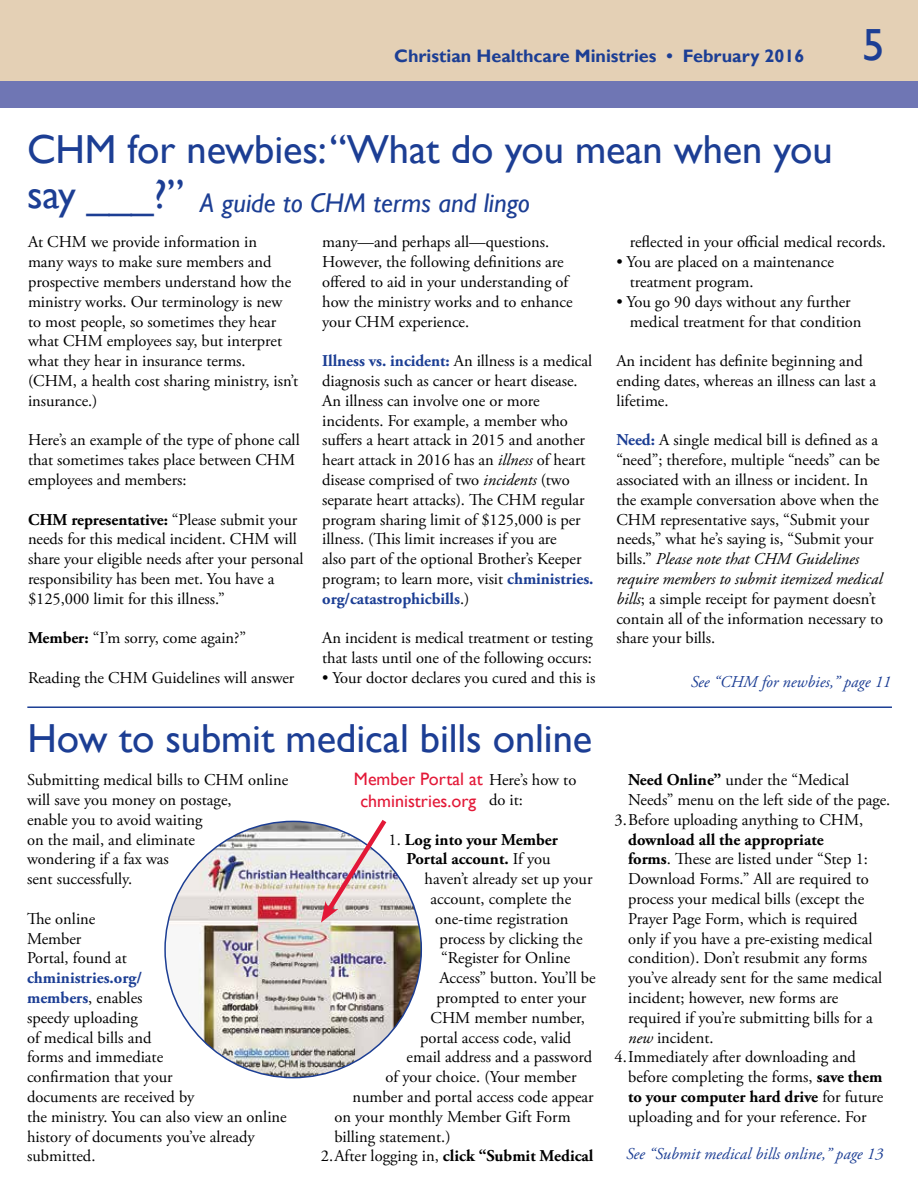
<style>
.page{position:relative;width:918px;height:1188px;background:#fff}
.page>*{position:absolute;margin:0;border:0;box-sizing:border-box;transform-origin:0 0}
.t1{font:45px "Gill Sans";color:#1c3e94}
.t2{font:40.5px/45px "Gill Sans";letter-spacing:-.005em;color:#1c3e94}
.t3{font:italic 27px "Gill Sans";color:#1c3e94}
.t4{font:700 18px "Gill Sans";color:#1c3e94}
.t5{font:18px "Gill Sans";color:#e31837}
.t6{font:16.5px/19.8px "Adobe Garamond Pro";letter-spacing:-.005em;color:#000}
.t7{font:700 16.5px "Adobe Garamond Pro";color:#000}
.t8{font:italic 16.5px "Adobe Garamond Pro";color:#1c3e94}
.s1{font-weight:700}
.s2{font-weight:700;color:#1c3e94}
.s3{font-style:italic}
.s4{font-family:"Adobe Garamond Pro";font-size:16.5px;color:#000}
.s5{font-weight:400}
</style>
<div class="page">
<div style="left:0;top:0;width:918px;height:81px;background:#e4d0b5"></div>
<div style="left:0;top:81px;width:918px;height:27px;background:#6f76b4"></div>
<hr style="left:27px;top:706px;width:865px;height:2px;background:#1c3e94">
<img style="left:165px;top:821px;width:256px;height:257px;border-radius:128px">
<img style="left:321px;top:820px;width:70px;height:103px">
<p class="t4" style="left:394px;top:45px;width:412px">Christian Healthcare Ministries • February 2016</p>
<h1 class="t1" style="left:862px;top:18px;width:24px">5</h1>
<h2 class="t2" style="left:27px;top:128px;width:807px">CHM for newbies: “What do you mean when you say ___?”</h2>
<p class="t6" style="left:28px;top:233px;width:272px">At CHM we provide information in<br>many ways to make sure members and prospective members understand how the ministry works. Our terminology is new to most people, so sometimes they hear what CHM employees say, but interpret what they hear in insurance terms. (CHM, a health cost sharing ministry, isn’t insurance.)</p>
<p class="t6" style="left:28px;top:431px;width:273px">Here’s an example of the type of phone call that sometimes takes place between CHM employees and members:</p>
<p class="t6" style="left:28px;top:510px;width:277px"><span class="s1">CHM representative:</span> “Please submit your needs for this medical incident. CHM will share your eligible needs after your personal responsibility has been met. You have a $125,000 limit for this illness.”</p>
<p class="t6" style="left:28px;top:629px;width:220px"><span class="s1">Member:</span> “I’m sorry, come again?”</p>
<p class="t6" style="left:28px;top:669px;width:268px">Reading the CHM Guidelines will answer</p>
<h3 class="t3" style="left:200px;top:187px;width:331px">A guide to CHM terms and lingo</h3>
<p class="t6" style="left:322px;top:233px;width:252px">many—and perhaps all—questions.<br>However, the following definitions are offered to aid in your understanding of how the ministry works and to enhance your CHM experience.</p>
<p class="t6" style="left:322px;top:352px;width:273px"><span class="s2">Illness vs. incident:</span> An illness is a medical diagnosis such as cancer or heart disease.<br>An illness can involve one or more incidents. For example, a member who suffers a heart attack in 2015 and another heart attack in 2016 has an <span class="s3">illness</span> of heart disease comprised of two <span class="s3">incidents</span> (two separate heart attacks). The CHM regular program sharing limit of $125,000 is per illness. (This limit increases if you are<br>also part of the optional Brother’s Keeper program; to learn more, visit <span class="s2">chministries. org/catastrophicbills</span>.)</p>
<p class="t6" style="left:322px;top:629px;width:272px">An incident is medical treatment or testing that lasts until one of the following occurs:</p>
<p class="t6" style="left:322px;top:669px;width:275px">• Your doctor declares you cured and this is</p>
<p class="t6" style="left:630px;top:233px;width:257px">reflected in your official medical records.</p>
<p class="t6" style="left:630px;top:253px;width:205px;text-indent:-13px">• You are placed on a maintenance treatment program.</p>
<p class="t6" style="left:630px;top:292px;width:233px;text-indent:-13px">• You go 90 days without any further medical treatment for that condition</p>
<p class="t6" style="left:616px;top:352px;width:261px">An incident has definite beginning and ending dates, whereas an illness can last a lifetime.</p>
<p class="t6" style="left:616px;top:431px;width:268px"><span class="s2">Need:</span> A single medical bill is defined as a “need”; therefore, multiple “needs” can be associated with an illness or incident. In the example conversation above when the CHM representative says, “Submit your needs,” what he’s saying is, “Submit your bills.” <span class="s3">Please note that CHM Guidelines require members to submit itemized medical bills</span>; a simple receipt for payment doesn’t contain all of the information necessary to share your bills.</p>
<p class="t8" style="left:691px;top:672px;width:202px">See “CHM for newbies,” page 11</p>
<h2 class="t2" style="left:27px;top:717px;width:566px">How to submit medical bills online</h2>
<p class="t6" style="left:27px;top:771px;width:263px">Submitting medical bills to CHM online will save you money on postage,<br>enable you to avoid waiting<br>on the mail, and eliminate<br>wondering if a fax was<br>sent successfully.</p>
<p class="t6" style="left:27px;top:909px;width:102px">The online<br>Member<br>Portal, found at</p>
<p class="t6" style="left:27px;top:969px;width:261px"><span class="s2">chministries.org/<br>members</span>, enables<br>speedy uploading<br>of medical bills and<br>forms and immediate<br>confirmation that your<br>documents are received by<br>the ministry. You can also view an online history of documents you’ve already submitted.</p>
<p class="t5" style="left:354px;top:769px;width:224px">Member Portal at <span class="s4">Here’s how to</span></p>
<p class="t6" style="left:489px;top:790px;width:35px">do it:</p>
<p class="t7" style="left:389px;top:830px;width:171px"><span class="s5">1.</span> Log into your Member</p>
<p class="t7" style="left:407px;top:850px;width:146px">Portal account. <span class="s5">If you</span></p>
<p class="t6" style="left:425px;top:870px;width:170px">haven’t already set up your</p>
<p class="t6" style="left:431px;top:889px;width:142px">account, complete the</p>
<p class="t6" style="left:435px;top:909px;width:135px">one-time registration</p>
<p class="t6" style="left:440px;top:929px;width:145px">process by clicking the</p>
<p class="t6" style="left:441px;top:949px;width:131px">“Register for Online</p>
<p class="t6" style="left:440px;top:969px;width:157px">Access” button. You’ll be</p>
<p class="t6" style="left:437px;top:988px;width:151px">prompted to enter your</p>
<p class="t6" style="left:431px;top:1008px;width:156px">CHM member number,</p>
<p class="t6" style="left:420px;top:1028px;width:153px">portal access code, valid</p>
<p class="t6" style="left:407px;top:1048px;width:187px">email address and a password</p>
<p class="t6" style="left:386px;top:1068px;width:193px">of your choice. (Your member</p>
<p class="t6" style="left:353px;top:1087px;width:243px">number and portal access code appear</p>
<p class="t6" style="left:334px;top:1107px;width:238px">on your monthly Member Gift Form</p>
<p class="t6" style="left:334px;top:1127px;width:118px">billing statement.)</p>
<p class="t7" style="left:321px;top:1147px;width:274px"><span class="s5">2.After logging in,</span> click “Submit Medical</p>
<p class="t5" style="left:360px;top:790px;width:117px">chministries.org</p>
<p class="t6" style="left:628px;top:771px;width:223px"><span class="s1">Need Online”</span> under the “Medical</p>
<p class="t6" style="left:628px;top:790px;width:264px">Needs” menu on the left side of the page.</p>
<p class="t6" style="left:615px;top:810px;width:250px">3.Before uploading anything to CHM,</p>
<p class="t7" style="left:628px;top:830px;width:197px">download all the appropriate</p>
<p class="t6" style="left:628px;top:850px;width:241px"><span class="s1">forms</span>. These are listed under “Step 1:</p>
<p class="t6" style="left:628px;top:870px;width:242px">Download Forms.” All are required to</p>
<p class="t6" style="left:628px;top:889px;width:238px">process your medical bills (except the</p>
<p class="t6" style="left:628px;top:909px;width:231px">Prayer Page Form, which is required</p>
<p class="t6" style="left:628px;top:929px;width:246px">only if you have a pre-existing medical</p>
<p class="t6" style="left:628px;top:949px;width:240px">condition). Don’t resubmit any forms</p>
<p class="t6" style="left:628px;top:969px;width:255px">you’ve already sent for the same medical</p>
<p class="t6" style="left:628px;top:988px;width:212px">incident; however, new forms are</p>
<p class="t6" style="left:628px;top:1008px;width:246px">required if you’re submitting bills for a</p>
<p class="t6" style="left:628px;top:1028px;width:87px"><span class="s3">new</span> incident.</p>
<p class="t6" style="left:615px;top:1048px;width:243px">4.Immediately after downloading and</p>
<p class="t6" style="left:628px;top:1068px;width:256px">before completing the forms, <span class="s1">save them</span></p>
<p class="t7" style="left:628px;top:1087px;width:257px">to your computer hard drive <span class="s5">for future</span></p>
<p class="t6" style="left:628px;top:1107px;width:240px">uploading and for your reference. For</p>
<p class="t8" style="left:626px;top:1144px;width:259px">See “Submit medical bills online,” page 13</p>
</div>
